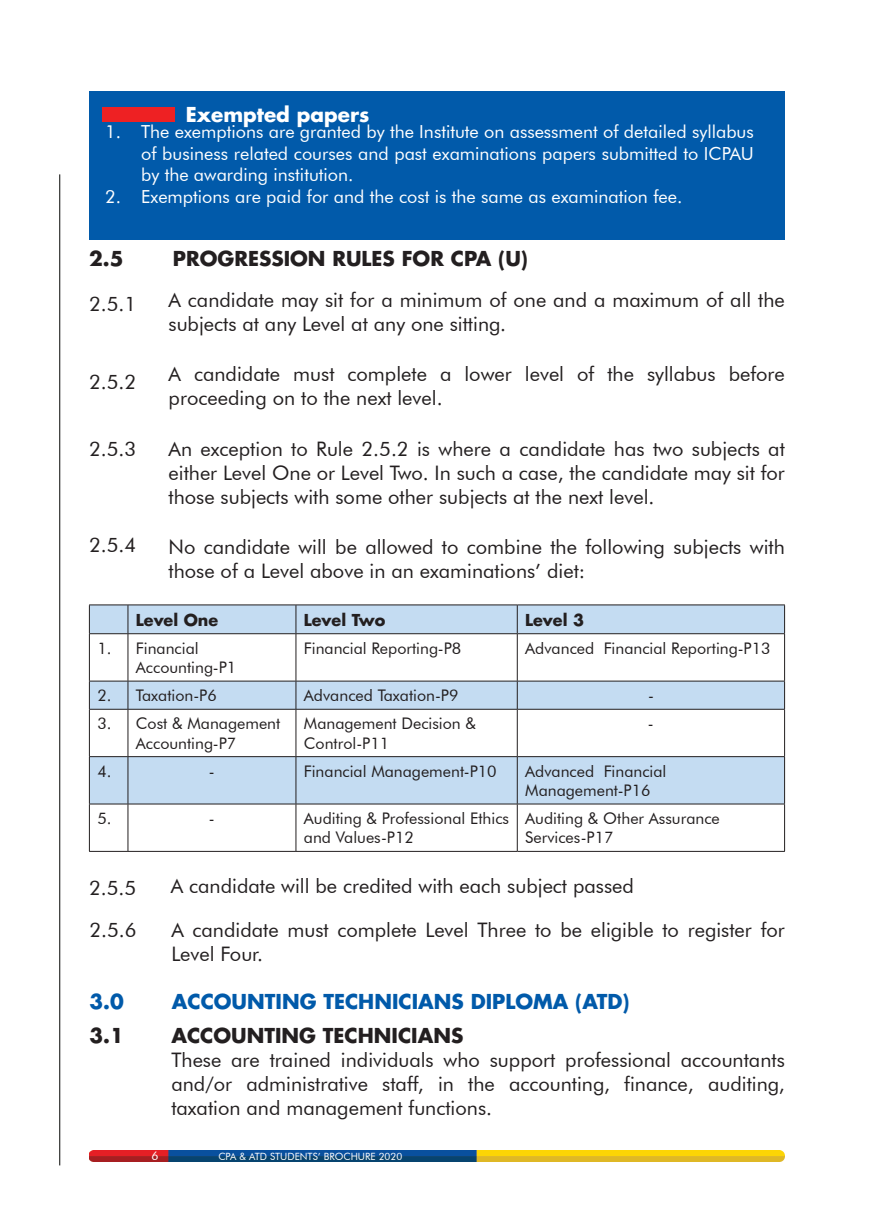
<style>
.page{position:relative;width:874px;height:1225px;background:#fff}
.page>*{position:absolute;margin:0;border:0;box-sizing:border-box;transform-origin:0 0}
.t1{font:20px/24px "Futura BT";color:#231f20}
.t2{font:700 20px "Futura LT";color:#231f20}
.t3{font:700 20px "Futura LT";color:#015aaa}
.t4{font:700 20px "Futura LT";color:#fff}
.t5{font:18px/21.6px "Futura BT";color:#fff;text-align:justify}
.t6{font:16px/19.2px "Futura BT";color:#231f20}
.t7{font:700 16px "Futura LT";color:#231f20}
.t8{font:12px "Futura BT";color:#fff}
.t9{font:10px "Futura BT";color:#fff}
</style>
<div class="page">
<hr style="left:59px;top:174px;width:1px;height:991px;background:#050604">
<img style="left:89px;top:1150px;width:694px;height:11px">
<div style="left:90px;top:757px;width:693px;height:46px;background:#c4dcf2"></div>
<hr style="left:89px;top:604px;width:39px;height:1px;background:#231f20">
<hr style="left:128px;top:604px;width:168px;height:1px;background:#231f20">
<hr style="left:296px;top:604px;width:221px;height:1px;background:#231f20">
<hr style="left:517px;top:604px;width:267px;height:1px;background:#231f20">
<div style="left:89px;top:605px;width:695px;height:28px;background:#c4dcf2"></div>
<hr style="left:89px;top:633px;width:39px;height:1px;background:#231f20">
<hr style="left:89px;top:634px;width:1px;height:47px;background:#231f20">
<hr style="left:128px;top:633px;width:168px;height:1px;background:#231f20">
<hr style="left:127px;top:634px;width:1px;height:47px;background:#231f20">
<hr style="left:296px;top:633px;width:221px;height:1px;background:#231f20">
<hr style="left:295px;top:634px;width:1px;height:47px;background:#231f20">
<hr style="left:517px;top:633px;width:267px;height:1px;background:#231f20">
<hr style="left:516px;top:634px;width:1px;height:47px;background:#231f20">
<hr style="left:783px;top:634px;width:1px;height:47px;background:#231f20">
<svg style="left:89px;top:681px;width:695px;height:28px"></svg>
<hr style="left:89px;top:709px;width:39px;height:1px;background:#231f20">
<hr style="left:89px;top:709px;width:1px;height:47px;background:#231f20">
<hr style="left:128px;top:709px;width:168px;height:1px;background:#231f20">
<hr style="left:127px;top:709px;width:1px;height:47px;background:#231f20">
<hr style="left:296px;top:709px;width:221px;height:1px;background:#231f20">
<hr style="left:295px;top:709px;width:1px;height:47px;background:#231f20">
<hr style="left:517px;top:709px;width:267px;height:1px;background:#231f20">
<hr style="left:516px;top:709px;width:1px;height:47px;background:#231f20">
<hr style="left:783px;top:709px;width:1px;height:47px;background:#231f20">
<hr style="left:89px;top:756px;width:39px;height:1px;background:#231f20">
<hr style="left:89px;top:757px;width:1px;height:46px;background:#231f20">
<hr style="left:128px;top:756px;width:168px;height:1px;background:#231f20">
<hr style="left:127px;top:757px;width:1px;height:46px;background:#231f20">
<hr style="left:296px;top:756px;width:221px;height:1px;background:#231f20">
<hr style="left:295px;top:757px;width:1px;height:46px;background:#231f20">
<hr style="left:517px;top:756px;width:267px;height:1px;background:#231f20">
<hr style="left:516px;top:757px;width:1px;height:46px;background:#231f20">
<hr style="left:783px;top:757px;width:1px;height:46px;background:#231f20">
<hr style="left:89px;top:803px;width:39px;height:1px;background:#231f20">
<hr style="left:89px;top:804px;width:1px;height:47px;background:#231f20">
<hr style="left:128px;top:803px;width:168px;height:1px;background:#231f20">
<hr style="left:127px;top:804px;width:1px;height:47px;background:#231f20">
<hr style="left:296px;top:803px;width:221px;height:1px;background:#231f20">
<hr style="left:295px;top:804px;width:1px;height:47px;background:#231f20">
<hr style="left:517px;top:803px;width:267px;height:1px;background:#231f20">
<hr style="left:516px;top:804px;width:1px;height:47px;background:#231f20">
<hr style="left:783px;top:804px;width:1px;height:47px;background:#231f20">
<hr style="left:89px;top:851px;width:39px;height:1px;background:#231f20">
<hr style="left:128px;top:851px;width:168px;height:1px;background:#231f20">
<hr style="left:296px;top:851px;width:221px;height:1px;background:#231f20">
<hr style="left:517px;top:851px;width:267px;height:1px;background:#231f20">
<div style="left:89px;top:91px;width:695px;height:148px;background:#015aaa"></div>
<div style="left:102px;top:107px;width:72px;height:15px;background:#ee2123"></div>
<p class="t4" style="left:186px;top:101px;width:185px">Exempted papers</p>
<p class="t5" style="left:141px;top:121px;width:614px;text-indent:-36px">1. The exemptions are granted by the Institute on assessment of detailed syllabus of business related courses and past examinations papers submitted to ICPAU by the awarding institution.</p>
<p class="t5" style="left:105px;top:185px;width:578px">2. Exemptions are paid for and the cost is the same as examination fee.</p>
<p class="t2" style="left:89px;top:245px;width:36px">2.5</p>
<p class="t2" style="left:173px;top:245px;width:356px">PROGRESSION RULES FOR CPA (U)</p>
<p class="t1" style="left:168px;top:287px;width:617px">A candidate may sit for a minimum of one and a maximum of all the subjects at any Level at any one sitting.</p>
<p class="t1" style="left:168px;top:362px;width:617px">A candidate must complete a lower level of the syllabus before proceeding on to the next level.</p>
<p class="t1" style="left:168px;top:436px;width:617px;text-align:justify">An exception to Rule 2.5.2 is where a candidate has two subjects at either Level One or Level Two. In such a case, the candidate may sit for those subjects with some other subjects at the next level.</p>
<p class="t1" style="left:168px;top:535px;width:617px">No candidate will be allowed to combine the following subjects with those of a Level above in an examinations’ diet:</p>
<p class="t1" style="left:89px;top:291px;width:49px">2.5.1</p>
<p class="t1" style="left:89px;top:369px;width:49px">2.5.2</p>
<p class="t1" style="left:89px;top:436px;width:49px">2.5.3</p>
<p class="t1" style="left:89px;top:532px;width:49px">2.5.4</p>
<p class="t7" style="left:136px;top:609px;width:84px">Level One</p>
<p class="t7" style="left:304px;top:609px;width:83px">Level Two</p>
<p class="t7" style="left:525px;top:609px;width:60px">Level 3</p>
<p class="t6" style="left:136px;top:638px;width:102px;text-indent:-39px">1. Financial<br>Accounting-P1</p>
<p class="t6" style="left:304px;top:638px;width:159px">Financial Reporting-P8</p>
<p class="t6" style="left:525px;top:638px;width:247px">Advanced Financial Reporting-P13</p>
<p class="t6" style="left:97px;top:686px;width:121px">2. Taxation-P6</p>
<p class="t6" style="left:304px;top:686px;width:156px">Advanced Taxation-P9</p>
<p class="t6" style="left:647px;top:686px;width:7px">-</p>
<p class="t6" style="left:97px;top:714px;width:184px;text-align:center">3. Cost &amp; Management<br>Accounting-P7</p>
<p class="t6" style="left:304px;top:714px;width:174px">Management Decision &amp;<br>Control-P11</p>
<p class="t6" style="left:647px;top:714px;width:7px">-</p>
<p class="t6" style="left:97px;top:761px;width:16px">4.</p>
<p class="t6" style="left:209px;top:761px;width:7px">-</p>
<p class="t6" style="left:304px;top:761px;width:194px">Financial Management-P10</p>
<p class="t6" style="left:525px;top:761px;width:143px">Advanced Financial<br>Management-P16</p>
<p class="t6" style="left:97px;top:808px;width:16px">5.</p>
<p class="t6" style="left:209px;top:808px;width:7px">-</p>
<p class="t6" style="left:304px;top:808px;width:206px">Auditing &amp; Professional Ethics and Values-P12</p>
<p class="t6" style="left:525px;top:808px;width:196px">Auditing &amp; Other Assurance<br>Services-P17</p>
<p class="t1" style="left:89px;top:875px;width:49px">2.5.5</p>
<p class="t1" style="left:89px;top:918px;width:49px">2.5.6</p>
<p class="t1" style="left:171px;top:873px;width:464px">A candidate will be credited with each subject passed</p>
<p class="t1" style="left:171px;top:918px;width:614px">A candidate must complete Level Three to be eligible to register for<br>Level Four.</p>
<p class="t3" style="left:89px;top:988px;width:36px">3.0</p>
<p class="t3" style="left:172px;top:988px;width:459px">ACCOUNTING TECHNICIANS DIPLOMA (ATD)</p>
<p class="t2" style="left:171px;top:1022px;width:293px">ACCOUNTING TECHNICIANS</p>
<p class="t1" style="left:171px;top:1048px;width:614px;text-align:justify">These are trained individuals who support professional accountants and/or administrative staff, in the accounting, finance, auditing, taxation and management functions.</p>
<p class="t2" style="left:89px;top:1022px;width:36px">3.1</p>
<p class="t8" style="left:151px;top:1148px;width:9px">6</p>
<p class="t9" style="left:218px;top:1150px;width:185px">CPA &amp; ATD STUDENTS’ BROCHURE 2020</p>
</div>
